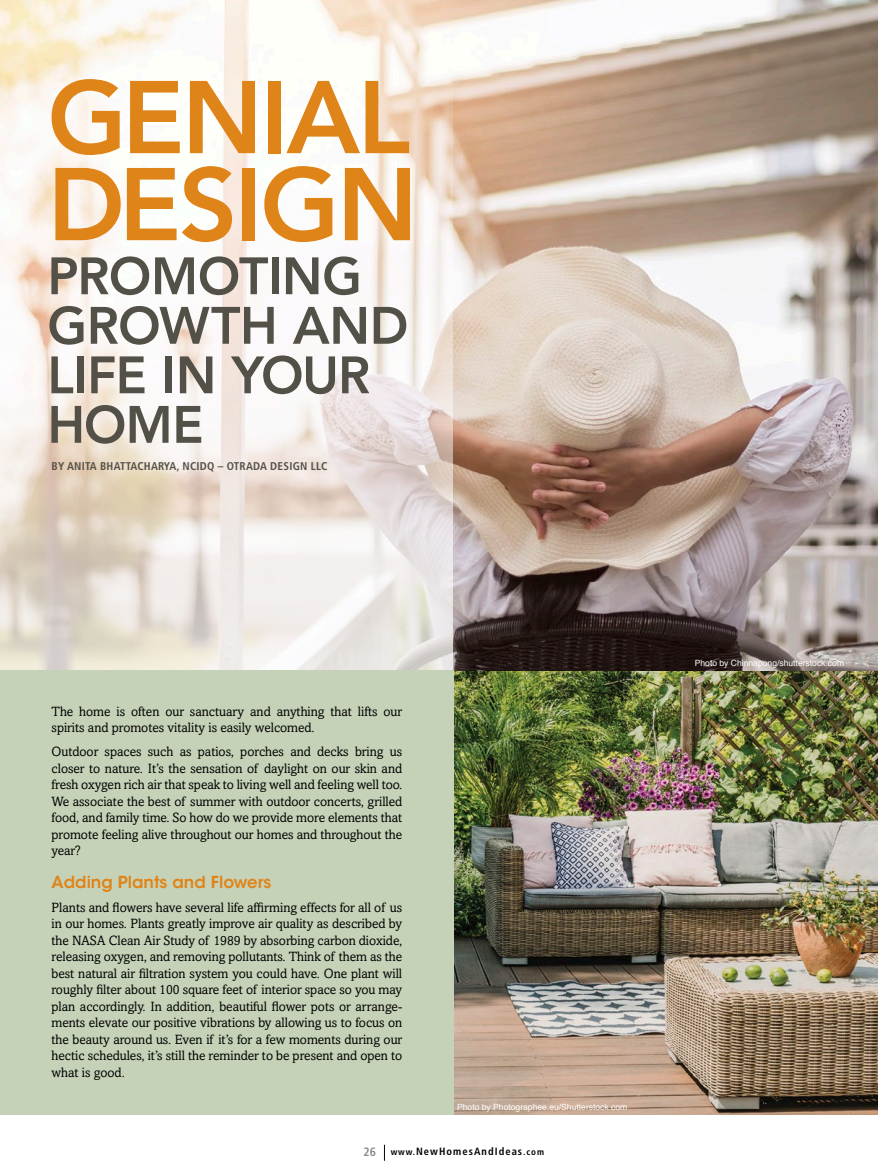
<style>
.page{position:relative;width:878px;height:1175px;background:#fff}
.page>*{position:absolute;margin:0;border:0;box-sizing:border-box;transform-origin:0 0}
.body{font:800 102px/87px "Avenir";letter-spacing:-.025em;color:#df8419}
.body-2{font:800 52.05px/49.5px "Avenir";letter-spacing:-.01em;color:#535047}
.subs{font:600 16.5px "ITC Avant Garde Std";color:#df8419}
.body-3{font:13.5px/16.5px "Amasis";letter-spacing:-.005em;color:#000;text-align:justify}
.t1{font:700 condensed 11.25px "Frutiger";letter-spacing:.02em;color:#535047}
.t2{font:700 condensed 10.5px "Frutiger";letter-spacing:.1em;color:#000}
.t3{font:8.55px "Helvetica";color:#fff}
.s1{font-size:12px;color:#848c8b}
.s2{font-size:9px}
</style>
<div class="page">
<img style="left:453px;top:0;width:424px;height:671px">
<svg style="left:0;top:0;width:453px;height:670px"></svg>
<img style="left:453px;top:671px;width:425px;height:443px">
<div style="left:0;top:670px;width:453px;height:444px;background:#c6d2b8"></div>
<div style="left:20px;top:49px;width:420px;height:424px;background:#fff;opacity:.51"></div>
<svg style="left:384px;top:1144px;width:1px;height:16px"></svg>
<p class="body" style="left:47px;top:74px;width:372px">GENIAL<br>DESIGN</p>
<p class="body-2" style="left:47px;top:251px;width:362px">PROMOTING<br>GROWTH AND<br>LIFE IN YOUR<br>HOME</p>
<p class="t1" style="left:52px;top:459px;width:277px">BY ANITA BHATTACHARYA, NCIDQ – OTRADA DESIGN LLC</p>
<p class="body-3" style="left:52px;top:703px;width:352px">The home is often our sanctuary and anything that lifts our spirits and promotes vitality is easily welcomed.</p>
<p class="body-3" style="left:52px;top:743px;width:352px">Outdoor spaces such as patios, porches and decks bring us closer to nature. It’s the sensation of daylight on our skin and fresh oxygen rich air that speak to living well and feeling well too.<br>We associate the best of summer with outdoor concerts, grilled food, and family time. So how do we provide more elements that promote feeling alive throughout our homes and throughout the year?</p>
<p class="subs" style="left:52px;top:871px;width:221px">Adding Plants and Flowers</p>
<p class="body-3" style="left:52px;top:899px;width:352px">Plants and flowers have several life affirming effects for all of us in our homes. Plants greatly improve air quality as described by the NASA Clean Air Study of 1989 by absorbing carbon dioxide, releasing oxygen, and removing pollutants. Think of them as the best natural air filtration system you could have. One plant will roughly filter about 100 square feet of interior space so you may plan accordingly. In addition, beautiful flower pots or arrange&shy;ments elevate our positive vibrations by allowing us to focus on the beauty around us. Even if it’s for a few moments during our hectic schedules, it’s still the reminder to be present and open to what is good.</p>
<p class="t3" style="left:457px;top:1100px;width:172px">Photo by Photographee.eu/Shutterstock.com</p>
<p class="t2" style="left:363px;top:1144px;width:182px"><span class="s1">26</span> <span class="s2">www.</span>NewHomesAndIdeas<span class="s2">.com</span></p>
<p class="t3" style="left:694px;top:656px;width:151px">Photo by Chinnapong/shutterstock.com</p>
</div>
